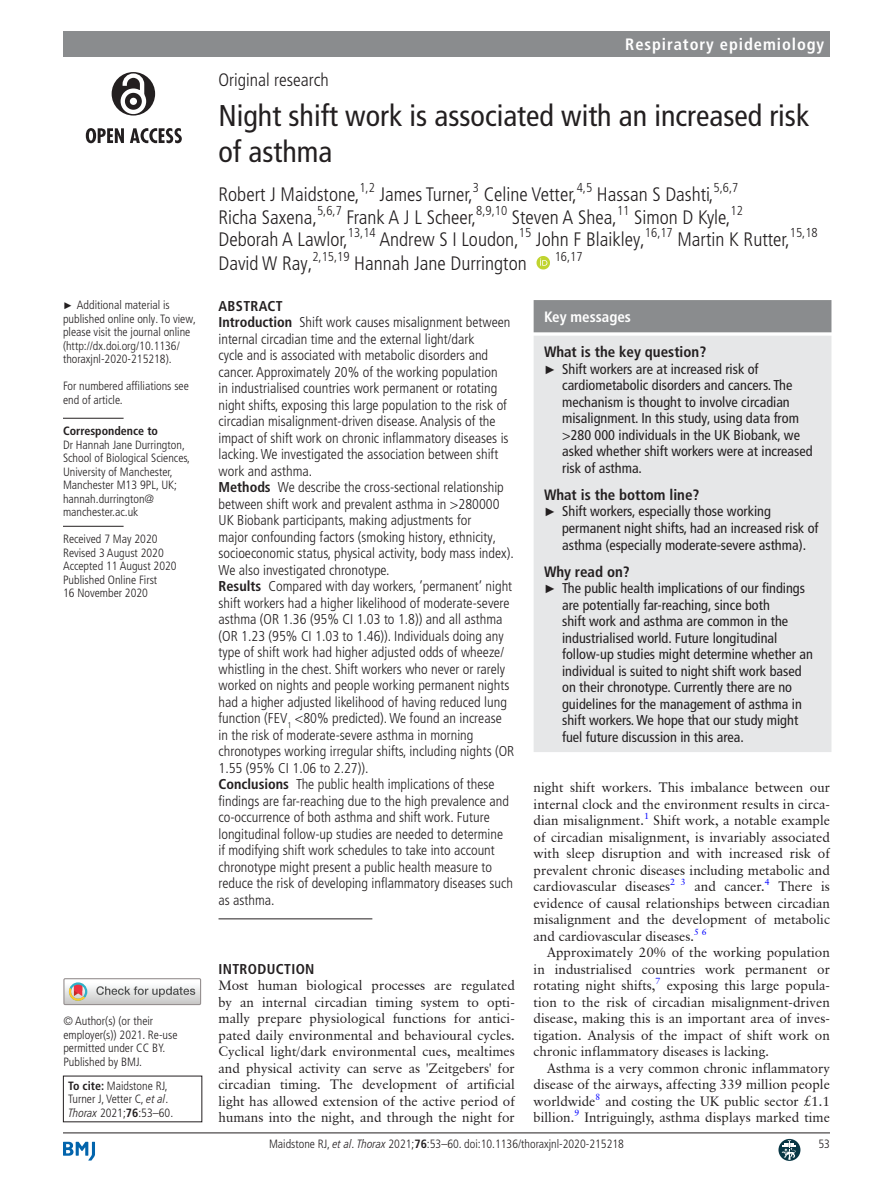
<style>
.page{position:relative;width:893px;height:1191px;background:#fff}
.page>*{position:absolute;margin:0;border:0;box-sizing:border-box;transform-origin:0 0}
.t1{font:condensed 30px/36px "Frutiger LT Pro";color:#231f20}
.t2{font:300 condensed 19.5px/22.8px "Frutiger LT Pro";color:#231f20}
.t3{font:300 condensed 18px "Frutiger LT Pro";color:#231f20}
.t4{font:700 condensed 16.5px "Frutiger LT Pro";letter-spacing:.055em;color:#fff}
.t5{font:700 condensed 15px "Frutiger LT Pro";color:#231f20}
.t6{font:700 condensed 15px "Frutiger LT Pro";color:#fff}
.t7{font:300 condensed 14.25px/16.5px "Frutiger LT Pro";color:#231f20}
.t8{font:condensed 14.25px/16.5px "Frutiger LT Pro";color:#231f20}
.t9{font:700 condensed 14.25px "Frutiger LT Pro";letter-spacing:.025em;color:#231f20}
.t10{font:13.5px/16.5px "Classical Garamond BT";color:#231f20;text-align:justify}
.t11{font:300 condensed 12.9px "Frutiger LT Pro";color:#231f20}
.t12{font:300 condensed 12px/13.5px "Frutiger LT Pro";color:#231f20}
.t13{font:700 condensed 12px "Frutiger LT Pro";color:#231f20}
.t14{font:9px "Classical Garamond BT";color:#00f}
.s1{font-family:"Arial";font-weight:400;font-stretch:normal;font-size:9.75px}
.s2{font-weight:700}
.s3{font-style:italic}
.s4{font-family:"Arial";font-stretch:normal;font-size:12px}
</style>
<div class="page">
<svg style="left:536px;top:256px;width:14px;height:13px"></svg>
<div style="left:63px;top:31px;width:767px;height:25px;background:#8a8c8e"></div>
<hr style="left:63px;top:418px;width:61px;height:1px;background:#231f20">
<hr style="left:63px;top:526px;width:61px;height:1px;background:#231f20">
<div style="left:63px;top:978px;width:138px;height:27px;border:1px solid #969090"></div>
<svg style="left:64px;top:978px;width:137px;height:26px"></svg>
<hr style="left:219px;top:918px;width:153px;height:1px;background:#231f20">
<div style="left:534px;top:301px;width:297px;height:30px;background:#8a8c8e"></div>
<div style="left:534px;top:300px;width:297px;height:32px;border:2px solid #8a8c8e"></div>
<div style="left:534px;top:336px;width:297px;height:415px;background:#e6e7e8"></div>
<div style="left:112px;top:72px;width:43px;height:43px;background:#231f20;border-radius:50%"></div>
<svg style="left:86px;top:128px;width:38px;height:15px"></svg>
<svg style="left:130px;top:128px;width:52px;height:15px"></svg>
<svg style="left:118px;top:72px;width:30px;height:44px"></svg>
<div style="left:130px;top:98px;width:7px;height:7px;background:#fff;border-radius:50%"></div>
<hr style="left:63px;top:1132px;width:767px;height:1px;background:#231f20">
<div style="left:778px;top:1139px;width:22px;height:21px;background:#083644;border-radius:50%"></div>
<svg style="left:782px;top:1140px;width:14px;height:20px"></svg>
<svg style="left:63px;top:1141px;width:32px;height:19px"></svg>
<p class="t12" style="left:63px;top:298px;width:135px"><span class="s1">►</span> Additional material is published online only. To view, please visit the journal online (http://dx.doi.org/10.1136/ thoraxjnl-2020-215218).</p>
<p class="t12" style="left:63px;top:379px;width:127px">For numbered affiliations see end of article.</p>
<p class="t13" style="left:63px;top:424px;width:97px">Correspondence to</p>
<p class="t12" style="left:63px;top:438px;width:129px">Dr Hannah Jane Durrington,<br>School of Biological Sciences,<br>University of Manchester,<br>Manchester M13 9PL, UK; hannah.durrington@ manchester.ac.uk</p>
<p class="t12" style="left:63px;top:532px;width:115px">Received 7 May 2020<br>Revised 3 August 2020<br>Accepted 11 August 2020<br>Published Online First<br>16 November 2020</p>
<p class="t12" style="left:63px;top:1014px;width:116px">© Author(s) (or their employer(s)) 2021. Re-use permitted under CC BY.<br>Published by BMJ.</p>
<p class="t12" style="left:68px;top:1079px;width:106px"><span class="s2">To cite:</span> Maidstone RJ,<br>Turner J, Vetter C, <span class="s3">et al</span>.<br><span class="s3">Thorax</span> 2021;<span class="s2">76</span>:53–60.</p>
<p class="t4" style="left:625px;top:34px;width:200px">Respiratory epidemiology</p>
<p class="t3" style="left:219px;top:69px;width:112px">Original research</p>
<h1 class="t1" style="left:219px;top:98px;width:592px">Night shift work is associated with an increased risk of asthma</h1>
<p class="t2" style="left:219px;top:183px;width:601px">Robert J Maidstone,<sup>1,2</sup> James Turner,<sup>3</sup> Celine Vetter,<sup>4,5</sup> Hassan S Dashti,<sup>5,6,7<br></sup>Richa Saxena,<sup>5,6,7</sup> Frank A J L Scheer,<sup>8,9,10</sup> Steven A Shea,<sup>11</sup> Simon D Kyle,<sup>12<br></sup>Deborah A Lawlor,<sup>13,14</sup> Andrew S I Loudon,<sup>15</sup> John F Blaikley,<sup>16,17</sup> Martin K Rutter,<sup>15,18<br></sup>David W Ray,<sup>2,15,19</sup> Hannah Jane Durrington</p>
<p class="t11" style="left:555px;top:249px;width:29px">16,17</p>
<p class="t7" style="left:219px;top:298px;width:297px"><span class="s2">ABSTRACT<br>Introduction</span> Shift work causes misalignment between internal circadian time and the external light/dark<br>cycle and is associated with metabolic disorders and cancer. Approximately 20% of the working population<br>in industrialised countries work permanent or rotating night shifts, exposing this large population to the risk of circadian misalignment-driven disease. Analysis of the impact of shift work on chronic inflammatory diseases is lacking. We investigated the association between shift work and asthma.<br><span class="s2">Methods</span> We describe the cross-sectional relationship between shift work and prevalent asthma in &gt;280000<br>UK Biobank participants, making adjustments for<br>major confounding factors (smoking history, ethnicity, socioeconomic status, physical activity, body mass index).<br>We also investigated chronotype.<br><span class="s2">Results</span> Compared with day workers, ’permanent’ night shift workers had a higher likelihood of moderate-severe asthma (OR 1.36 (95% CI 1.03 to 1.8)) and all asthma (OR 1.23 (95% CI 1.03 to 1.46)). Individuals doing any type of shift work had higher adjusted odds of wheeze/ whistling in the chest. Shift workers who never or rarely worked on nights and people working permanent nights had a higher adjusted likelihood of having reduced lung function (FEV<sub>1</sub> &lt;80% predicted). We found an increase in the risk of moderate-severe asthma in morning chronotypes working irregular shifts, including nights (OR 1.55 (95% CI 1.06 to 2.27)).<br><span class="s2">Conclusions</span> The public health implications of these findings are far-reaching due to the high prevalence and co-occurrence of both asthma and shift work. Future longitudinal follow-up studies are needed to determine<br>if modifying shift work schedules to take into account chronotype might present a public health measure to reduce the risk of developing inflammatory diseases such as asthma.</p>
<p class="t9" style="left:219px;top:960px;width:98px">INTRODUCTION</p>
<p class="t10" style="left:219px;top:977px;width:298px">Most human biological processes are regulated by an internal circadian timing system to opti&shy;mally prepare physiological functions for antici&shy;pated daily environmental and behavioural cycles.<br>Cyclical light/dark environmental cues, mealtimes and physical activity can serve as 'Zeitgebers' for circadian timing. The development of artificial light has allowed extension of the active period of humans into the night, and through the night for</p>
<p class="t6" style="left:544px;top:308px;width:88px">Key messages</p>
<p class="t5" style="left:544px;top:343px;width:164px">What is the key question?</p>
<p class="t8" style="left:562px;top:361px;width:252px;text-indent:-18px"><span class="s4">►</span> Shift workers are at increased risk of cardiometabolic disorders and cancers. The mechanism is thought to involve circadian misalignment. In this study, using data from &gt;280 000 individuals in the UK Biobank, we asked whether shift workers were at increased risk of asthma.</p>
<p class="t5" style="left:544px;top:486px;width:157px">What is the bottom line?</p>
<p class="t8" style="left:562px;top:503px;width:258px;text-indent:-18px"><span class="s4">►</span> Shift workers, especially those working permanent night shifts, had an increased risk of asthma (especially moderate-severe asthma).</p>
<p class="t5" style="left:544px;top:562px;width:87px">Why read on?</p>
<p class="t8" style="left:562px;top:580px;width:252px;text-indent:-18px"><span class="s4">►</span> The public health implications of our findings are potentially far-reaching, since both<br>shift work and asthma are common in the industrialised world. Future longitudinal follow-up studies might determine whether an individual is suited to night shift work based on their chronotype. Currently there are no guidelines for the management of asthma in shift workers. We hope that our study might fuel future discussion in this area.</p>
<p class="t10" style="left:534px;top:779px;width:298px">night shift workers. This imbalance between our internal clock and the environment results in circa&shy;dian misalignment.<sup>1</sup> Shift work, a notable example of circadian misalignment, is invariably associated with sleep disruption and with increased risk of prevalent chronic diseases including metabolic and cardiovascular diseases<sup>2</sup> <sup>3</sup></p>
<p class="t10" style="left:694px;top:878px;width:72px">and cancer.</p>
<p class="t14" style="left:765px;top:876px;width:6px">4</p>
<p class="t10" style="left:534px;top:878px;width:298px;text-indent:245px">There is evidence of causal relationships between circadian misalignment and the development of metabolic and cardiovascular diseases.<sup>5</sup> <sup>6</sup></p>
<p class="t10" style="left:534px;top:944px;width:298px;text-indent:14px">Approximately 20% of the working population in industrialised countries work permanent or rotating night shifts,<sup>7</sup></p>
<p class="t10" style="left:534px;top:977px;width:298px;text-indent:133px">exposing this large popula&shy;tion to the risk of circadian misalignment-driven disease, making this is an important area of inves&shy;tigation. Analysis of the impact of shift work on chronic inflammatory diseases is lacking.</p>
<p class="t10" style="left:534px;top:1059px;width:298px;text-indent:14px">Asthma is a very common chronic inflammatory disease of the airways, affecting 339 million people worldwide<sup>8</sup> and costing the UK public sector £1.1 billion.<sup>9</sup> Intriguingly, asthma displays marked time</p>
<p class="t12" style="left:269px;top:1136px;width:356px">Maidstone RJ, <span class="s3">et al</span>. <span class="s3">Thorax</span> 2021;<span class="s2">76</span>:53–60. doi:10.1136/thoraxjnl-2020-215218</p>
<p class="t12" style="left:818px;top:1136px;width:13px">53</p>
</div>
